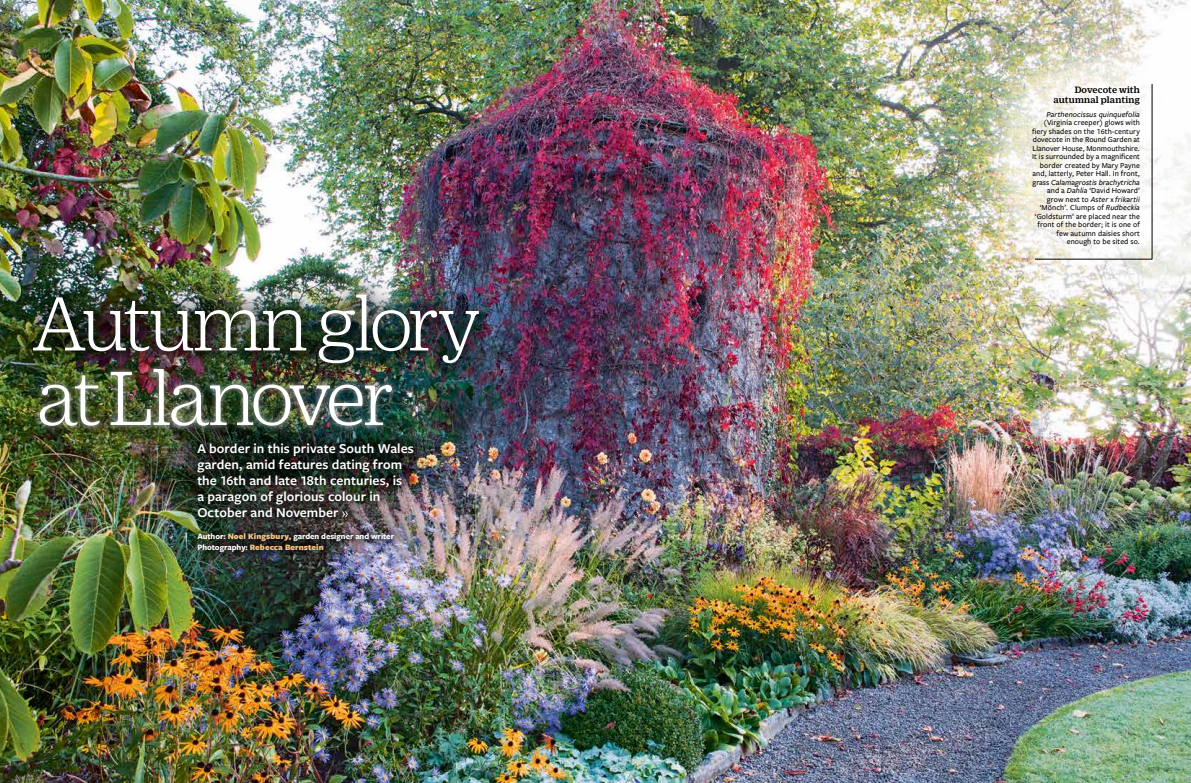
<style>
.page{position:relative;width:1191px;height:783px;background:#fff}
.page>*{position:absolute;margin:0;border:0;box-sizing:border-box;transform-origin:0 0}
.t1{font:300 83px "Duplicate Ionic";letter-spacing:-.04em;color:#fff}
.t2{font:600 14px/16px "Freight Sans Pro";letter-spacing:.005em;color:#fff}
.t3{font:500 10px/10px "Duplicate Ionic";letter-spacing:.01em;color:#000;text-align:right}
.t4{font:700 8.5px/10.5px "Freight Sans Pro";letter-spacing:-.005em;color:#fff}
.t5{font:500 8px/8.5px "Freight Sans Pro";letter-spacing:.01em;color:#000;text-align:right}
.t6{font:italic 500 8px "Freight Sans Pro";letter-spacing:.01em;color:#000}
.s1{font-weight:900;color:#f5c487}
.s2{font-style:italic}
</style>
<div class="page">
<img style="left:0;top:0;width:1191px;height:782px">
<img style="left:964px;top:21px;width:227px;height:278px">
<div style="left:6px;top:266px;width:500px;height:125px;background:#000;opacity:.5"></div>
<svg style="left:1034px;top:84px;width:118px;height:175px"></svg>
<div style="left:169px;top:415px;width:272px;height:164px;background:#000;opacity:.3"></div>
<svg style="left:342px;top:511px;width:6px;height:6px"></svg>
<div style="left:25px;top:353px;width:382px;height:88px;background:#000;opacity:.8"></div>
<div style="left:34px;top:362px;width:364px;height:70px;background:#fff;opacity:.5"></div>
<h1 class="t1" style="left:31px;top:269px;width:451px">Autumnglory</h1>
<h1 class="t1" style="left:37px;top:343px;width:360px">at Llanover</h1>
<h2 class="t2" style="left:197px;top:440px;width:218px">A border in this private South Wales garden, amid features dating from the 16th and late 18th centuries, is<br>a paragon of glorious colour in<br>October and November</h2>
<p class="t4" style="left:197px;top:530px;width:198px">Author: <span class="s1">Noel Kingsbury,</span> garden designer and writer<br>Photography: <span class="s1">Rebecca Bernstein</span></p>
<p class="t3" style="left:1053px;top:83px;width:88px">Dovecote with autumnal planting</p>
<p class="t6" style="left:1046px;top:109px;width:95px">Parthenocissus quinquefolia</p>
<p class="t5" style="left:1032px;top:118px;width:109px">(Virginia creeper) glows with fiery shades on the 16th-century dovecote in the Round Garden at<br>Llanover House, Monmouthshire.<br>It is surrounded by a magnificent border created by Mary Payne and, latterly, Peter Hall. In front, grass <span class="s2">Calamagrostis brachytricha </span>and a <span class="s2">Dahlia</span> ‘David Howard’ grow next to <span class="s2">Aster</span> x <span class="s2">frikartii </span>‘Mönch’. Clumps of <span class="s2">Rudbeckia </span>‘Goldsturm’ are placed near the front of the border; it is one of few autumn daisies short enough to be sited so.</p>
</div>
